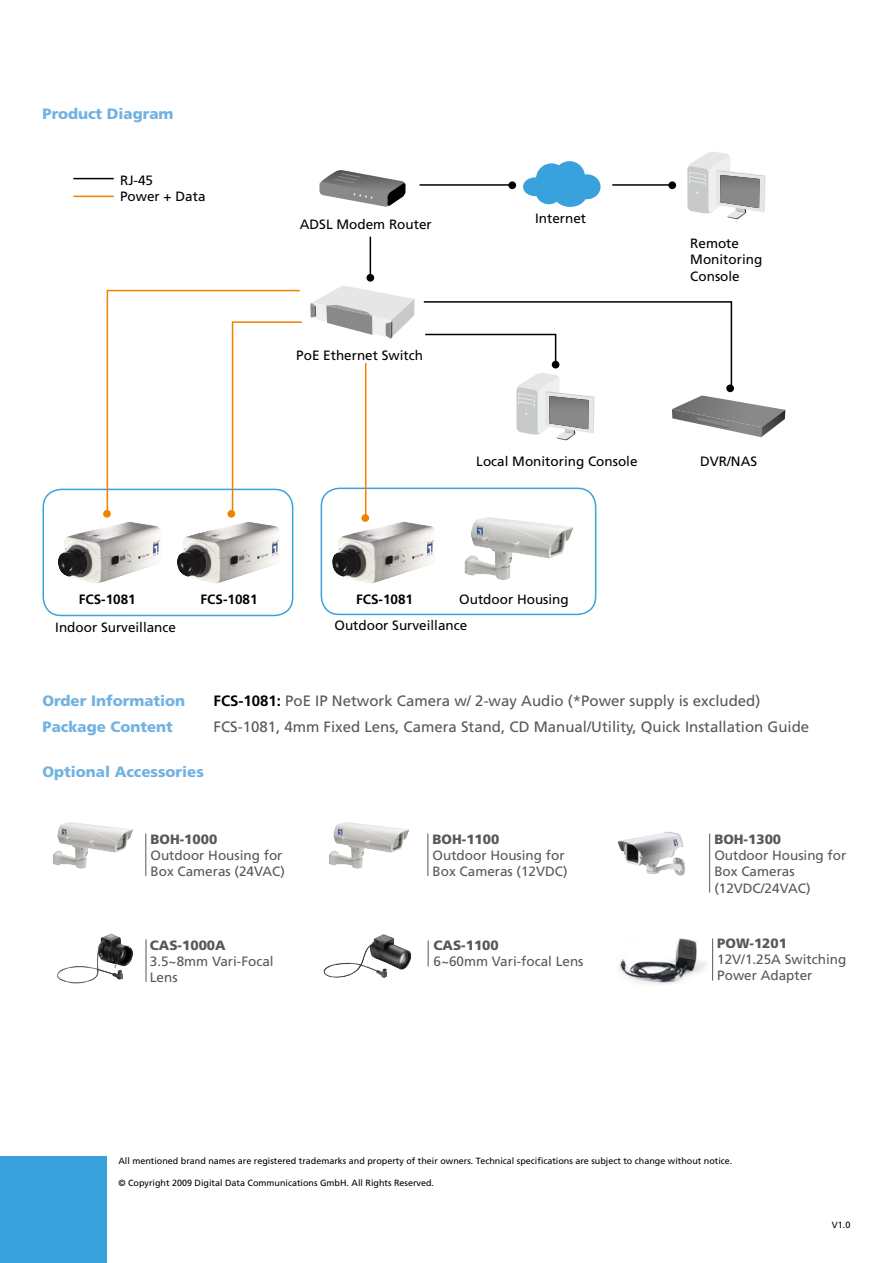
<style>
.page{position:relative;width:893px;height:1263px;background:#fff}
.page>*{position:absolute;margin:0;border:0;box-sizing:border-box;transform-origin:0 0}
.t1{font:15px "Frutiger CE";color:#595757}
.t2{font:900 15px "Frutiger CE";color:#71b2e2}
.t3{font:13.5px/16.2px "Frutiger CE";color:#595757}
.t4{font:13.5px/16.2px "Frutiger CE";color:#000}
.t5{font:900 13.5px "Frutiger CE";color:#595757}
.t6{font:700 13.5px "Frutiger CE";color:#000}
.t7{font:9px "Frutiger CE";color:#000}
.s1{font-weight:700;color:#000}
</style>
<div class="page">
<div style="left:0;top:1157px;width:106px;height:106px;background:#39a1db"></div>
<img style="left:619px;top:938px;width:87px;height:47px">
<svg style="left:310px;top:285px;width:105px;height:54px"></svg>
<svg style="left:687px;top:152px;width:78px;height:67px"></svg>
<hr style="left:420px;top:184px;width:90px;height:2px;background:#000">
<div style="left:508px;top:181px;width:8px;height:8px;background:#000;border-radius:50%"></div>
<svg style="left:523px;top:161px;width:77px;height:46px"></svg>
<hr style="left:612px;top:184px;width:58px;height:2px;background:#000">
<div style="left:668px;top:181px;width:8px;height:8px;background:#000;border-radius:50%"></div>
<svg style="left:319px;top:170px;width:86px;height:37px"></svg>
<svg style="left:423px;top:301px;width:362px;height:139px"></svg>
<hr style="left:370px;top:237px;width:1px;height:41px;background:#000">
<div style="left:43px;top:489px;width:250px;height:127px;border:2px solid #39a1db;border-radius:18px"></div>
<div style="left:321px;top:488px;width:275px;height:127px;border:2px solid #39a1db;border-radius:18px"></div>
<hr style="left:365px;top:363px;width:1px;height:155px;background:#f08200">
<div style="left:366px;top:274px;width:8px;height:8px;background:#000;border-radius:50%"></div>
<div style="left:552px;top:361px;width:7px;height:7px;background:#000;border-radius:50%"></div>
<div style="left:726px;top:384px;width:8px;height:8px;background:#000;border-radius:50%"></div>
<div style="left:361px;top:514px;width:8px;height:8px;background:#f08200;border-radius:50%"></div>
<div style="left:103px;top:510px;width:8px;height:8px;background:#f08200;border-radius:50%"></div>
<div style="left:227px;top:510px;width:8px;height:8px;background:#f08200;border-radius:50%"></div>
<svg style="left:106px;top:289px;width:196px;height:224px"></svg>
<img style="left:332px;top:521px;width:103px;height:62px">
<img style="left:464px;top:517px;width:110px;height:63px">
<img style="left:177px;top:522px;width:103px;height:61px">
<img style="left:58px;top:522px;width:103px;height:61px">
<img style="left:323px;top:934px;width:89px;height:44px">
<img style="left:53px;top:822px;width:80px;height:47px">
<img style="left:57px;top:933px;width:76px;height:51px">
<svg style="left:428px;top:940px;width:1px;height:26px"></svg>
<hr style="left:145px;top:833px;width:1px;height:43px;background:#595757">
<hr style="left:146px;top:939px;width:1px;height:43px;background:#595757">
<hr style="left:712px;top:938px;width:1px;height:42px;background:#595757">
<hr style="left:427px;top:833px;width:1px;height:43px;background:#595757">
<hr style="left:709px;top:833px;width:1px;height:59px;background:#595757">
<img style="left:618px;top:831px;width:67px;height:45px">
<img style="left:329px;top:822px;width:80px;height:47px">
<hr style="left:73px;top:178px;width:41px;height:1px;background:#000">
<hr style="left:73px;top:196px;width:41px;height:1px;background:#f08200">
<h1 class="t2" style="left:43px;top:105px;width:133px">Product Diagram</h1>
<h2 class="t4" style="left:120px;top:172px;width:87px">RJ-45<br>Power + Data</h2>
<h2 class="t4" style="left:300px;top:216px;width:134px">ADSL Modem Router</h2>
<h2 class="t4" style="left:535px;top:210px;width:53px">Internet</h2>
<h2 class="t4" style="left:296px;top:347px;width:128px">PoE Ethernet Switch</h2>
<h2 class="t4" style="left:476px;top:454px;width:163px">Local Monitoring Console</h2>
<h2 class="t6" style="left:79px;top:591px;width:59px">FCS-1081</h2>
<h2 class="t6" style="left:201px;top:591px;width:59px">FCS-1081</h2>
<h2 class="t6" style="left:356px;top:591px;width:59px">FCS-1081</h2>
<h2 class="t4" style="left:459px;top:591px;width:111px">Outdoor Housing</h2>
<h2 class="t4" style="left:55px;top:619px;width:122px">Indoor Surveillance</h2>
<h2 class="t4" style="left:334px;top:617px;width:134px">Outdoor Surveillance</h2>
<h2 class="t4" style="left:690px;top:235px;width:73px">Remote<br>Monitoring<br>Console</h2>
<h2 class="t4" style="left:700px;top:454px;width:58px">DVR/NAS</h2>
<h1 class="t2" style="left:43px;top:692px;width:144px">Order Information</h1>
<h1 class="t1" style="left:214px;top:692px;width:548px"><span class="s1">FCS-1081:</span> PoE IP Network Camera w/ 2-way Audio (*Power supply is excluded)</h1>
<h1 class="t2" style="left:43px;top:718px;width:132px">Package Content</h1>
<h1 class="t1" style="left:214px;top:718px;width:597px">FCS-1081, 4mm Fixed Lens, Camera Stand, CD Manual/Utility, Quick Installation Guide</h1>
<h1 class="t2" style="left:43px;top:763px;width:163px">Optional Accessories</h1>
<h2 class="t5" style="left:151px;top:831px;width:68px">BOH-1000</h2>
<h2 class="t3" style="left:151px;top:847px;width:136px">Outdoor Housing for<br>Box Cameras (24VAC)</h2>
<h2 class="t5" style="left:150px;top:937px;width:77px">CAS-1000A</h2>
<h2 class="t3" style="left:150px;top:953px;width:125px">3.5~8mm Vari-Focal<br>Lens</h2>
<h2 class="t5" style="left:433px;top:831px;width:68px">BOH-1100</h2>
<h2 class="t3" style="left:433px;top:847px;width:137px">Outdoor Housing for<br>Box Cameras (12VDC)</h2>
<h2 class="t5" style="left:433px;top:937px;width:67px">CAS-1100</h2>
<h2 class="t3" style="left:433px;top:953px;width:151px">6~60mm Vari-focal Lens</h2>
<h2 class="t5" style="left:714px;top:831px;width:68px">BOH-1300</h2>
<h2 class="t3" style="left:714px;top:847px;width:134px">Outdoor Housing for<br>Box Cameras (12VDC/24VAC)</h2>
<h2 class="t5" style="left:717px;top:935px;width:71px">POW-1201</h2>
<h2 class="t3" style="left:717px;top:951px;width:131px">12V/1.25A Switching<br>Power Adapter</h2>
<p class="t7" style="left:118px;top:1156px;width:615px">All mentioned brand names are registered trademarks and property of their owners. Technical specifications are subject to change without notice.</p>
<p class="t7" style="left:118px;top:1177px;width:317px">© Copyright 2009 Digital Data Communications GmbH. All Rights Reserved.</p>
<p class="t7" style="left:832px;top:1220px;width:20px">V1.0</p>
</div>
